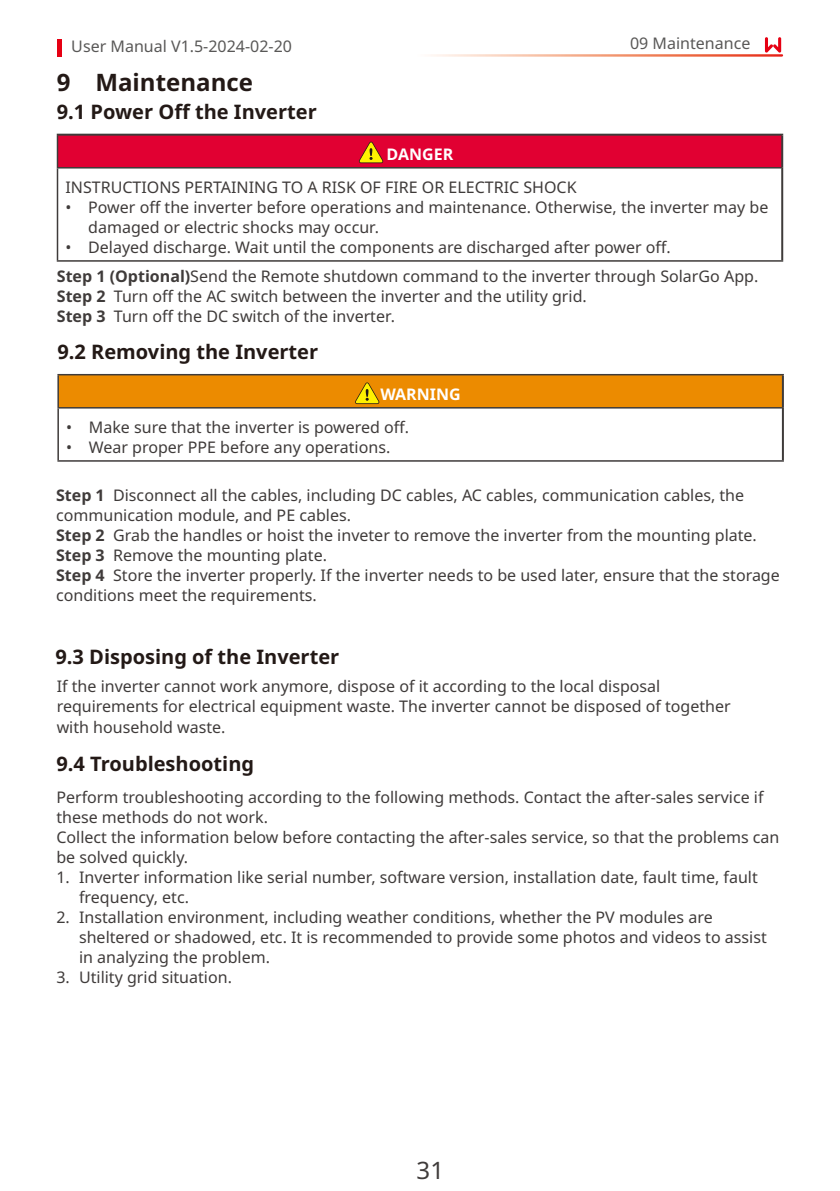
<style>
.page{position:relative;width:840px;height:1191px;background:#fff}
.page>*{position:absolute;margin:0;border:0;box-sizing:border-box;transform-origin:0 0}
.t1{font:700 24px "Noto Sans";color:#231916}
.t2{font:24px "Noto Sans";color:#3f3b3a}
.t3{font:700 20px "Noto Sans";color:#231916}
.t4{font:16px/20px "Noto Sans";color:#3f3b3a}
.t5{font:16px "Noto Sans";color:#595857}
.t6{font:700 16px "Noto Sans";color:#fff}
.s1{font-weight:700}
</style>
<div class="page">
<svg style="left:764px;top:37px;width:16px;height:16px"></svg>
<hr style="left:57px;top:39px;width:4px;height:18px;background:#e60013">
<div style="left:57px;top:135px;width:724px;height:33px;background:#e10032"></div>
<hr style="left:57px;top:134px;width:725px;height:2px;background:#3f3b3a">
<hr style="left:780px;top:136px;width:2px;height:32px;background:#3f3b3a">
<hr style="left:780px;top:168px;width:2px;height:92px;background:#3f3b3a">
<hr style="left:57px;top:136px;width:1px;height:31px;background:#3f3b3a">
<hr style="left:57px;top:167px;width:723px;height:1px;background:#3f3b3a">
<hr style="left:57px;top:168px;width:1px;height:92px;background:#3f3b3a">
<hr style="left:57px;top:260px;width:725px;height:2px;background:#3f3b3a">
<div style="left:58px;top:375px;width:724px;height:33px;background:#ec8b00"></div>
<hr style="left:57px;top:374px;width:726px;height:1px;background:#3f3b3a">
<hr style="left:57px;top:375px;width:2px;height:32px;background:#3f3b3a">
<hr style="left:57px;top:407px;width:724px;height:1px;background:#3f3b3a">
<hr style="left:57px;top:408px;width:2px;height:52px;background:#3f3b3a">
<hr style="left:57px;top:460px;width:726px;height:2px;background:#3f3b3a">
<hr style="left:781px;top:375px;width:2px;height:33px;background:#3f3b3a">
<hr style="left:781px;top:408px;width:2px;height:52px;background:#3f3b3a">
<svg style="left:359px;top:142px;width:24px;height:21px"></svg>
<svg style="left:355px;top:382px;width:24px;height:22px"></svg>
<p class="t5" style="left:71px;top:35px;width:222px">User Manual V1.5-2024-02-20</p>
<p class="t5" style="left:629px;top:32px;width:122px">09 Maintenance</p>
<h1 class="t1" style="left:57px;top:66px;width:198px">9 Maintenance</h1>
<p class="t3" style="left:57px;top:98px;width:261px">9.1 Power Off the Inverter</p>
<p class="t6" style="left:386px;top:143px;width:68px">DANGER</p>
<p class="t4" style="left:65px;top:177px;width:512px">INSTRUCTIONS PERTAINING TO A RISK OF FIRE OR ELECTRIC SHOCK</p>
<p class="t4" style="left:88px;top:197px;width:681px;text-indent:-23px">• Power off the inverter before operations and maintenance. Otherwise, the inverter may be damaged or electric shocks may occur.</p>
<p class="t4" style="left:65px;top:237px;width:606px">• Delayed discharge. Wait until the components are discharged after power off.</p>
<p class="t4" style="left:57px;top:267px;width:702px"><span class="s1">Step 1 (Optional)</span>Send the Remote shutdown command to the inverter through SolarGo App.<br><span class="s1">Step 2</span> Turn off the AC switch between the inverter and the utility grid.<br><span class="s1">Step 3</span> Turn off the DC switch of the inverter.</p>
<p class="t3" style="left:57px;top:338px;width:262px">9.2 Removing the Inverter</p>
<p class="t6" style="left:380px;top:383px;width:82px">WARNING</p>
<p class="t4" style="left:66px;top:417px;width:344px">• Make sure that the inverter is powered off.</p>
<p class="t4" style="left:66px;top:437px;width:325px">• Wear proper PPE before any operations.</p>
<p class="t4" style="left:56px;top:485px;width:724px"><span class="s1">Step 1</span> Disconnect all the cables, including DC cables, AC cables, communication cables, the communication module, and PE cables.<br><span class="s1">Step 2</span> Grab the handles or hoist the inveter to remove the inverter from the mounting plate.<br><span class="s1">Step 3</span> Remove the mounting plate.<br><span class="s1">Step 4</span> Store the inverter properly. If the inverter needs to be used later, ensure that the storage conditions meet the requirements.</p>
<p class="t3" style="left:55px;top:642px;width:285px">9.3 Disposing of the Inverter</p>
<p class="t4" style="left:57px;top:677px;width:675px">If the inverter cannot work anymore, dispose of it according to the local disposal requirements for electrical equipment waste. The inverter cannot be disposed of together with household waste.</p>
<p class="t3" style="left:56px;top:749px;width:199px">9.4 Troubleshooting</p>
<p class="t4" style="left:56px;top:787px;width:724px">Perform troubleshooting according to the following methods. Contact the after-sales service if these methods do not work.<br>Collect the information below before contacting the after-sales service, so that the problems can be solved quickly.</p>
<p class="t4" style="left:79px;top:867px;width:679px;text-indent:-23px">1. Inverter information like serial number, software version, installation date, fault time, fault frequency, etc.</p>
<p class="t4" style="left:79px;top:907px;width:689px;text-indent:-23px">2. Installation environment, including weather conditions, whether the PV modules are sheltered or shadowed, etc. It is recommended to provide some photos and videos to assist in analyzing the problem.</p>
<p class="t4" style="left:56px;top:967px;width:177px">3. Utility grid situation.</p>
<h1 class="t2" style="left:416px;top:1153px;width:29px">31</h1>
</div>
